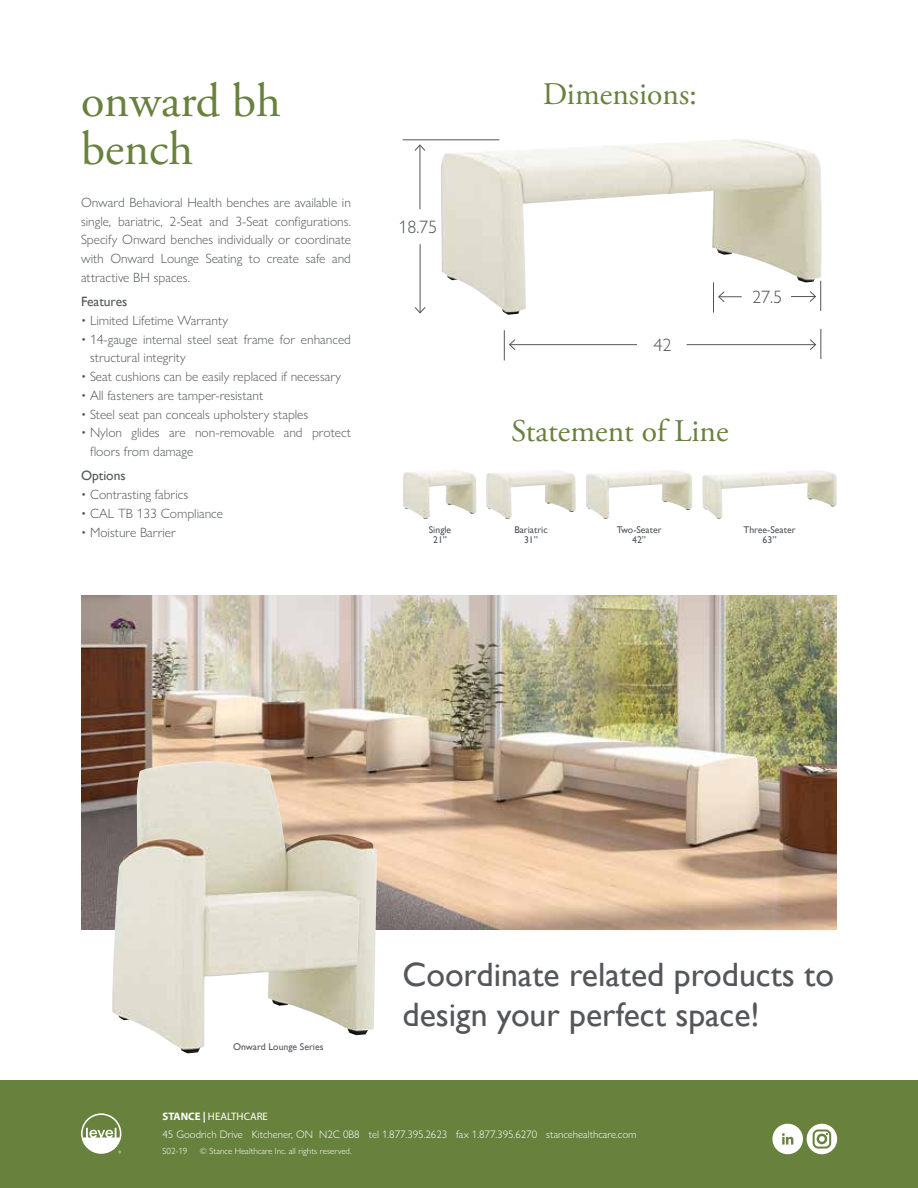
<style>
.page{position:relative;width:918px;height:1188px;background:#fff}
.page>*{position:absolute;margin:0;border:0;box-sizing:border-box;transform-origin:0 0}
.t1{font:48px/48px "Adobe Garamond Pro";color:#68813c}
.t2{font:33.75px/40.5px "Gill Sans";color:#54565a}
.t3{font:31.5px "Adobe Garamond Pro";color:#68813c}
.t4{font:300 18px "Gill Sans Nova";color:#54565a}
.t5{font:300 13.5px/18.8px "Gill Sans Nova";color:#54565a}
.t6{font:13.5px "Gill Sans";color:#54565a}
.t7{font:300 10.8px "Gill Sans Nova";color:#fff}
.t8{font:10.8px "Myriad Pro";color:#fff}
.t9{font:9.75px/10.5px "Gill Sans";color:#54565a;text-align:center}
.t10{font:300 9px "Gill Sans Nova";color:#fff}
.s1{font-weight:700}
</style>
<div class="page">
<img style="left:441px;top:139px;width:381px;height:176px">
<hr style="left:419px;top:145px;width:1px;height:64px;background:#54565a">
<svg style="left:414px;top:144px;width:12px;height:8px"></svg>
<hr style="left:420px;top:244px;width:1px;height:69px;background:#54565a">
<svg style="left:414px;top:306px;width:12px;height:8px"></svg>
<hr style="left:403px;top:139px;width:96px;height:1px;background:#54565a">
<hr style="left:504px;top:330px;width:1px;height:30px;background:#54565a">
<hr style="left:820px;top:281px;width:1px;height:30px;background:#54565a">
<hr style="left:713px;top:282px;width:1px;height:31px;background:#54565a">
<hr style="left:820px;top:329px;width:1px;height:30px;background:#54565a">
<hr style="left:510px;top:344px;width:127px;height:1px;background:#54565a">
<svg style="left:509px;top:339px;width:7px;height:11px"></svg>
<svg style="left:791px;top:290px;width:26px;height:13px"></svg>
<svg style="left:717px;top:290px;width:25px;height:13px"></svg>
<hr style="left:687px;top:344px;width:129px;height:1px;background:#54565a">
<svg style="left:809px;top:339px;width:8px;height:11px"></svg>
<img style="left:81px;top:596px;width:756px;height:333px">
<img style="left:112px;top:761px;width:265px;height:292px">
<div style="left:0;top:1080px;width:918px;height:108px;background:#68813c"></div>
<svg style="left:81px;top:1113px;width:40px;height:41px"></svg>
<img style="left:586px;top:470px;width:106px;height:49px">
<img style="left:486px;top:470px;width:90px;height:49px">
<img style="left:403px;top:470px;width:73px;height:49px">
<img style="left:702px;top:470px;width:135px;height:49px">
<svg style="left:772px;top:1124px;width:65px;height:30px"></svg>
<h1 class="t1" style="left:81px;top:78px;width:202px">onward bh bench</h1>
<p class="t5" style="left:81px;top:193px;width:272px;text-align:justify">Onward Behavioral Health benches are available in single, bariatric, 2-Seat and 3-Seat configurations.<br>Specify Onward benches individually or coordinate with Onward Lounge Seating to create safe and attractive BH spaces.</p>
<p class="t6" style="left:81px;top:294px;width:48px">Features</p>
<p class="t5" style="left:81px;top:311px;width:149px">• Limited Lifetime Warranty</p>
<p class="t5" style="left:90px;top:330px;width:262px;text-indent:-9px">• 14-gauge internal steel seat frame for enhanced structural integrity</p>
<p class="t5" style="left:81px;top:367px;width:262px">• Seat cushions can be easily replaced if necessary</p>
<p class="t5" style="left:81px;top:386px;width:184px">• All fasteners are tamper-resistant</p>
<p class="t5" style="left:81px;top:405px;width:229px">• Steel seat pan conceals upholstery staples</p>
<p class="t5" style="left:90px;top:423px;width:262px;text-indent:-9px">• Nylon glides are non-removable and protect floors from damage</p>
<p class="t6" style="left:81px;top:468px;width:46px">Options</p>
<p class="t5" style="left:81px;top:485px;width:109px">• Contrasting fabrics</p>
<p class="t5" style="left:81px;top:504px;width:144px">• CAL TB 133 Compliance</p>
<p class="t5" style="left:81px;top:522px;width:96px">• Moisture Barrier</p>
<h3 class="t4" style="left:399px;top:216px;width:40px">18.75</h3>
<p class="t9" style="left:429px;top:524px;width:24px">Single<br>21”</p>
<h3 class="t3" style="left:543px;top:75px;width:156px">Dimensions:</h3>
<h3 class="t4" style="left:654px;top:334px;width:19px">42</h3>
<h3 class="t4" style="left:752px;top:286px;width:31px">27.5</h3>
<h3 class="t3" style="left:511px;top:412px;width:219px">Statement of Line</h3>
<p class="t9" style="left:514px;top:524px;width:35px">Bariatric<br>31”</p>
<p class="t9" style="left:617px;top:524px;width:46px">Two-Seater<br>42”</p>
<p class="t9" style="left:744px;top:524px;width:53px">Three-Seater<br>63”</p>
<p class="t9" style="left:233px;top:1042px;width:92px">Onward Lounge Series</p>
<h2 class="t2" style="left:403px;top:955px;width:433px">Coordinate related products to design your perfect space!</h2>
<p class="t8" style="left:163px;top:1111px;width:107px"><span class="s1">STANCE |</span> HEALTHCARE</p>
<p class="t7" style="left:163px;top:1128px;width:475px">45 Goodrich Drive Kitchener, ON N2C 0B8 tel 1.877.395.2623 fax 1.877.395.6270 stancehealthcare.com</p>
<p class="t10" style="left:163px;top:1145px;width:26px">S02-19</p>
<p class="t10" style="left:200px;top:1145px;width:153px">© Stance Healthcare Inc. all rights reserved.</p>
</div>
